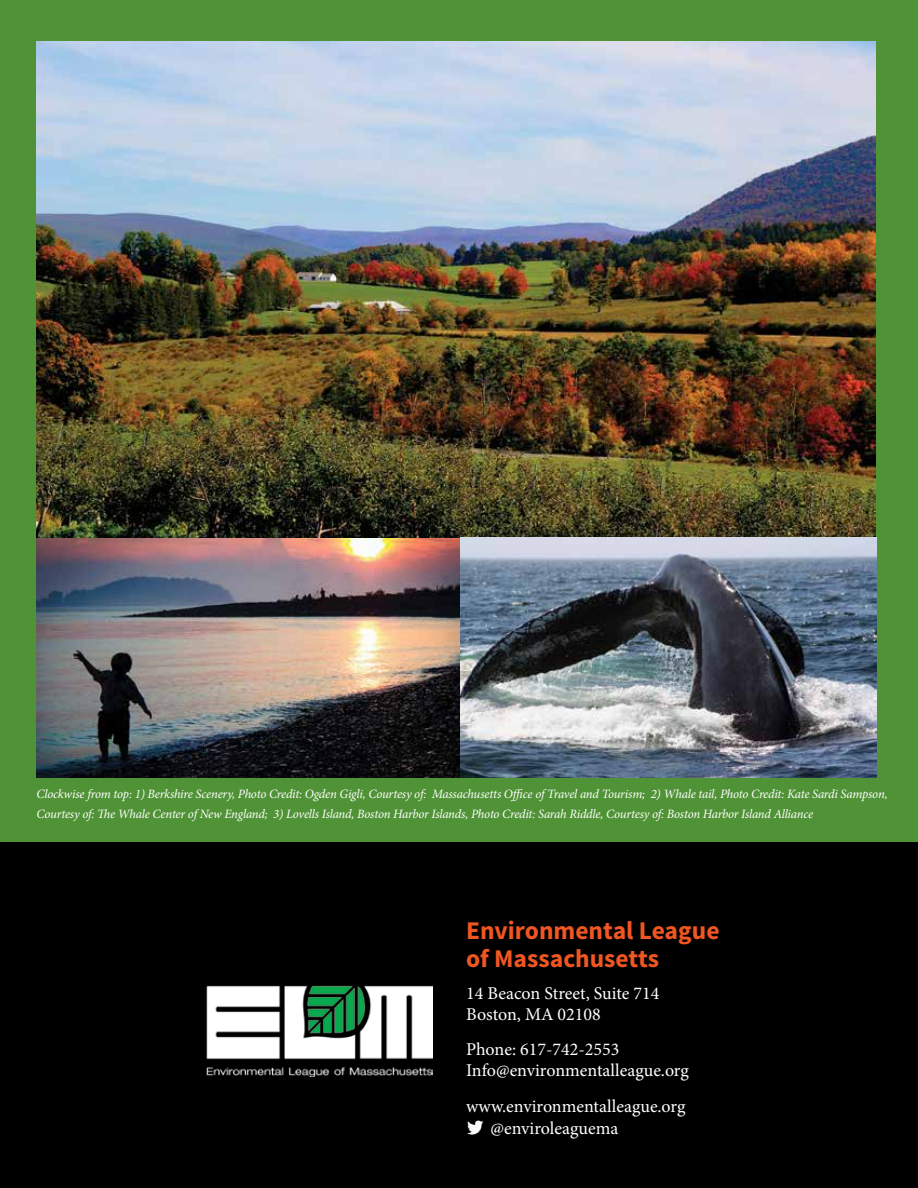
<style>
.page{position:relative;width:918px;height:1188px;background:#fff}
.page>*{position:absolute;margin:0;border:0;box-sizing:border-box;transform-origin:0 0}
.t1{font:700 25.5px/28.5px "Source Sans Pro";color:#f05622}
.t2{font:18px/21.6px "Minion Pro";color:#fff}
.t3{font:italic 12.75px/19.8px "Minion Pro";letter-spacing:-.02em;color:#fff}
</style>
<div class="page">
<div style="left:0;top:0;width:918px;height:864px;background:#509236"></div>
<div style="left:0;top:843px;width:918px;height:345px;background:#000"></div>
<img style="left:37px;top:41px;width:839px;height:737px">
<img style="left:206px;top:985px;width:226px;height:91px">
<img style="left:467px;top:1120px;width:17px;height:15px">
<p class="t3" style="left:36px;top:784px;width:853px">Clockwise from top: 1) Berkshire Scenery, Photo Credit: Ogden Gigli, Courtesy of: Massachusetts Office of Travel and Tourism; 2) Whale tail, Photo Credit: Kate Sardi Sampson,<br>Courtesy of: The Whale Center of New England; 3) Lovells Island, Boston Harbor Islands, Photo Credit: Sarah Riddle, Courtesy of: Boston Harbor Island Alliance</p>
<h1 class="t1" style="left:466px;top:917px;width:255px">Environmental League of Massachusetts</h1>
<h2 class="t2" style="left:466px;top:982px;width:195px">14 Beacon Street, Suite 714<br>Boston, MA 02108</h2>
<h2 class="t2" style="left:466px;top:1039px;width:224px;line-height:21px">Phone: 617-742-2553<br>Info@environmentalleague.org</h2>
<h2 class="t2" style="left:491px;top:1095px;width:196px;text-indent:-25px">www.environmentalleague.org @enviroleaguema</h2>
</div>
